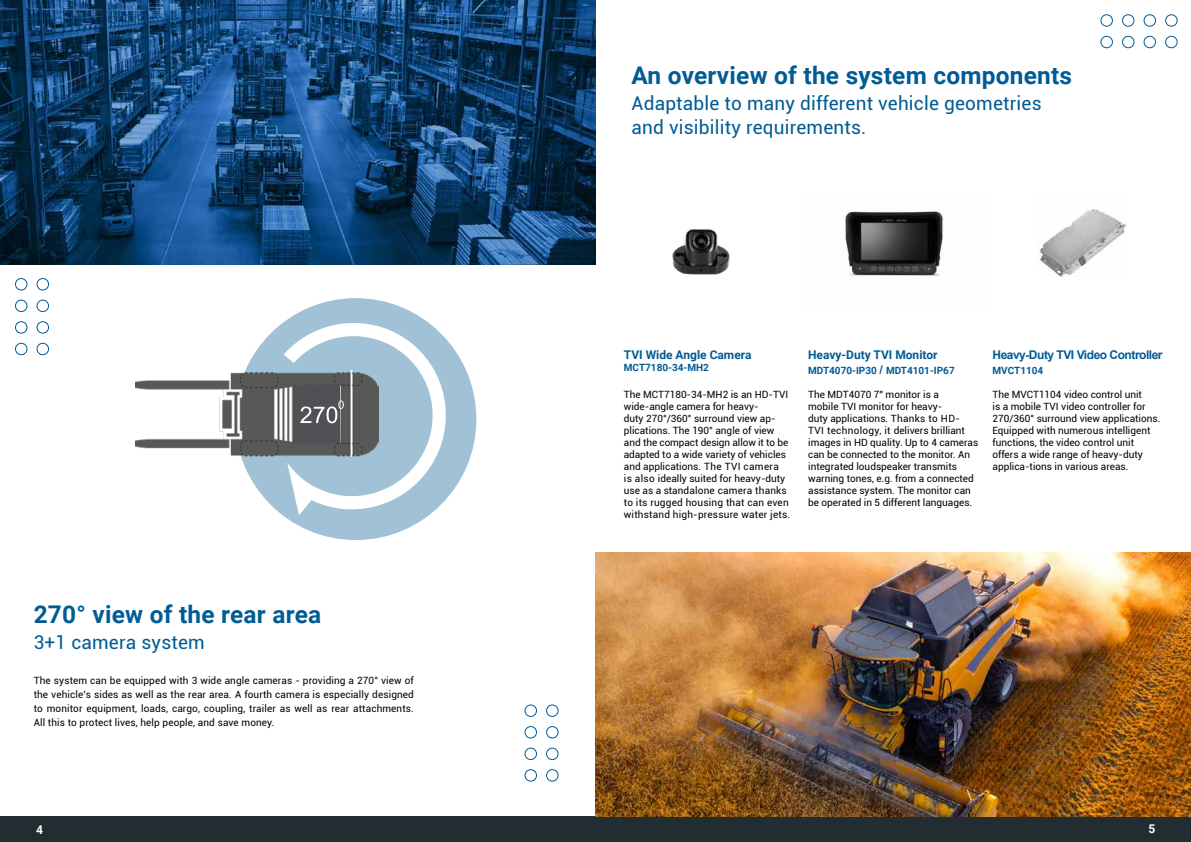
<style>
.page{position:relative;width:1191px;height:842px;background:#fff}
.page>*{position:absolute;margin:0;border:0;box-sizing:border-box;transform-origin:0 0}
.t1{font:700 24.4px "Roboto";letter-spacing:.01em;color:#005c94}
.t2{font:19px/24px "Roboto";letter-spacing:.01em;color:#005c94}
.t3{font:700 12px "Roboto";color:#005b96}
.t4{font:700 12px "Arial";letter-spacing:-.04em;color:#005b96}
.t5{font:700 12px "Roboto";color:#fff}
.t6{font:10px/12px "Roboto";color:#000}
.t7{font:700 10px "Roboto";color:#005b96}
.s1{font-family:"Arial";font-size:12px}
</style>
<div class="page">
<div style="left:0;top:816px;width:595px;height:26px;background:#222d32"></div>
<img style="left:0;top:0;width:595px;height:264px">
<div style="left:15px;top:278px;width:12px;height:12px;border:1px solid #005b95;border-radius:50%"></div>
<div style="left:37px;top:278px;width:12px;height:12px;border:1px solid #005b95;border-radius:50%"></div>
<div style="left:15px;top:300px;width:12px;height:12px;border:1px solid #005b95;border-radius:50%"></div>
<div style="left:37px;top:300px;width:12px;height:12px;border:1px solid #005b95;border-radius:50%"></div>
<div style="left:15px;top:321px;width:12px;height:13px;border:1px solid #005b95;border-radius:50%"></div>
<div style="left:37px;top:321px;width:12px;height:13px;border:1px solid #005b95;border-radius:50%"></div>
<div style="left:15px;top:343px;width:12px;height:12px;border:1px solid #005b95;border-radius:50%"></div>
<div style="left:37px;top:343px;width:12px;height:12px;border:1px solid #005b95;border-radius:50%"></div>
<div style="left:235px;top:298px;width:241px;height:242px;background:#a1c1d7;border-radius:50%"></div>
<img style="left:136px;top:370px;width:147px;height:101px">
<div style="left:524px;top:704px;width:13px;height:13px;border:1px solid #005b95;border-radius:50%"></div>
<div style="left:546px;top:704px;width:12px;height:13px;border:1px solid #005b95;border-radius:50%"></div>
<div style="left:524px;top:726px;width:13px;height:12px;border:1px solid #005b95;border-radius:50%"></div>
<div style="left:546px;top:726px;width:12px;height:12px;border:1px solid #005b95;border-radius:50%"></div>
<div style="left:524px;top:748px;width:13px;height:12px;border:1px solid #005b95;border-radius:50%"></div>
<div style="left:546px;top:748px;width:12px;height:12px;border:1px solid #005b95;border-radius:50%"></div>
<div style="left:524px;top:769px;width:13px;height:13px;border:1px solid #005b95;border-radius:50%"></div>
<div style="left:546px;top:769px;width:12px;height:13px;border:1px solid #005b95;border-radius:50%"></div>
<svg style="left:283px;top:312px;width:174px;height:206px"></svg>
<div style="left:595px;top:816px;width:596px;height:26px;background:#222d32"></div>
<img style="left:672px;top:229px;width:58px;height:46px">
<img style="left:845px;top:210px;width:98px;height:68px">
<img style="left:1039px;top:209px;width:88px;height:68px">
<div style="left:1165px;top:14px;width:12px;height:13px;border:1px solid #005b95;border-radius:50%"></div>
<div style="left:1165px;top:36px;width:12px;height:12px;border:1px solid #005b95;border-radius:50%"></div>
<div style="left:1143px;top:14px;width:13px;height:13px;border:1px solid #005b95;border-radius:50%"></div>
<div style="left:1143px;top:36px;width:13px;height:12px;border:1px solid #005b95;border-radius:50%"></div>
<div style="left:1122px;top:14px;width:12px;height:13px;border:1px solid #005b95;border-radius:50%"></div>
<div style="left:1122px;top:36px;width:12px;height:12px;border:1px solid #005b95;border-radius:50%"></div>
<div style="left:1100px;top:14px;width:12px;height:13px;border:1px solid #005b95;border-radius:50%"></div>
<div style="left:1100px;top:36px;width:12px;height:12px;border:1px solid #005b95;border-radius:50%"></div>
<img style="left:595px;top:552px;width:596px;height:264px">
<h1 class="t1" style="left:34px;top:597px;width:289px">270° view of the rear area</h1>
<h2 class="t2" style="left:34px;top:629px;width:173px">3+1 camera system</h2>
<p class="t6" style="left:34px;top:673px;width:382px;line-height:14px;text-align:justify">The system can be equipped with 3 wide angle cameras - providing a 270° view of the vehicle’s sides as well as the rear area. A fourth camera is especially designed to monitor equipment, loads, cargo, coupling, trailer as well as rear attachments.<br>All this to protect lives, help people, and save money.</p>
<p class="t5" style="left:36px;top:821px;width:8px">4</p>
<h1 class="t1" style="left:631px;top:58px;width:442px">An overview of the system components</h1>
<h2 class="t2" style="left:631px;top:90px;width:411px">Adaptable to many different vehicle geometries and visibility requirements.</h2>
<p class="t3" style="left:624px;top:347px;width:129px">TVI Wide Angle Camera</p>
<p class="t7" style="left:624px;top:361px;width:87px">MCT7180-34-MH2</p>
<p class="t6" style="left:624px;top:388px;width:168px">The MCT7180-34-MH2 is an HD-TVI wide-angle camera for heavy-<br>duty 270°/360° surround view ap&shy;plications. The 190° angle of view and the compact design allow it to be adapted to a wide variety of vehicles and applications. The TVI camera<br>is also ideally suited for heavy-duty use as a standalone camera thanks to its rugged housing that can even withstand high-pressure water jets.</p>
<p class="t3" style="left:808px;top:347px;width:131px">Heavy-Duty TVI Monitor</p>
<p class="t7" style="left:808px;top:363px;width:148px">MDT4070-IP30 <span class="s1">/</span> MDT4101-IP67</p>
<p class="t6" style="left:808px;top:388px;width:172px">The MDT4070 7" monitor is a<br>mobile TVI monitor for heavy-<br>duty applications. Thanks to HD-<br>TVI technology, it delivers brilliant images in HD quality. Up to 4 cameras can be connected to the monitor. An integrated loudspeaker transmits warning tones, e.g. from a connected assistance system. The monitor can be operated in 5 different languages.</p>
<p class="t4" style="left:992px;top:347px;width:172px">Heavy-Duty TVI Video Controller</p>
<p class="t7" style="left:992px;top:363px;width:52px">MVCT1104</p>
<p class="t6" style="left:992px;top:388px;width:169px">The MVCT1104 video control unit<br>is a mobile TVI video controller for 270/360° surround view applications.<br>Equipped with numerous intelligent functions, the video control unit offers a wide range of heavy-duty applica-tions in various areas.</p>
<p class="t5" style="left:1148px;top:821px;width:8px">5</p>
</div>
